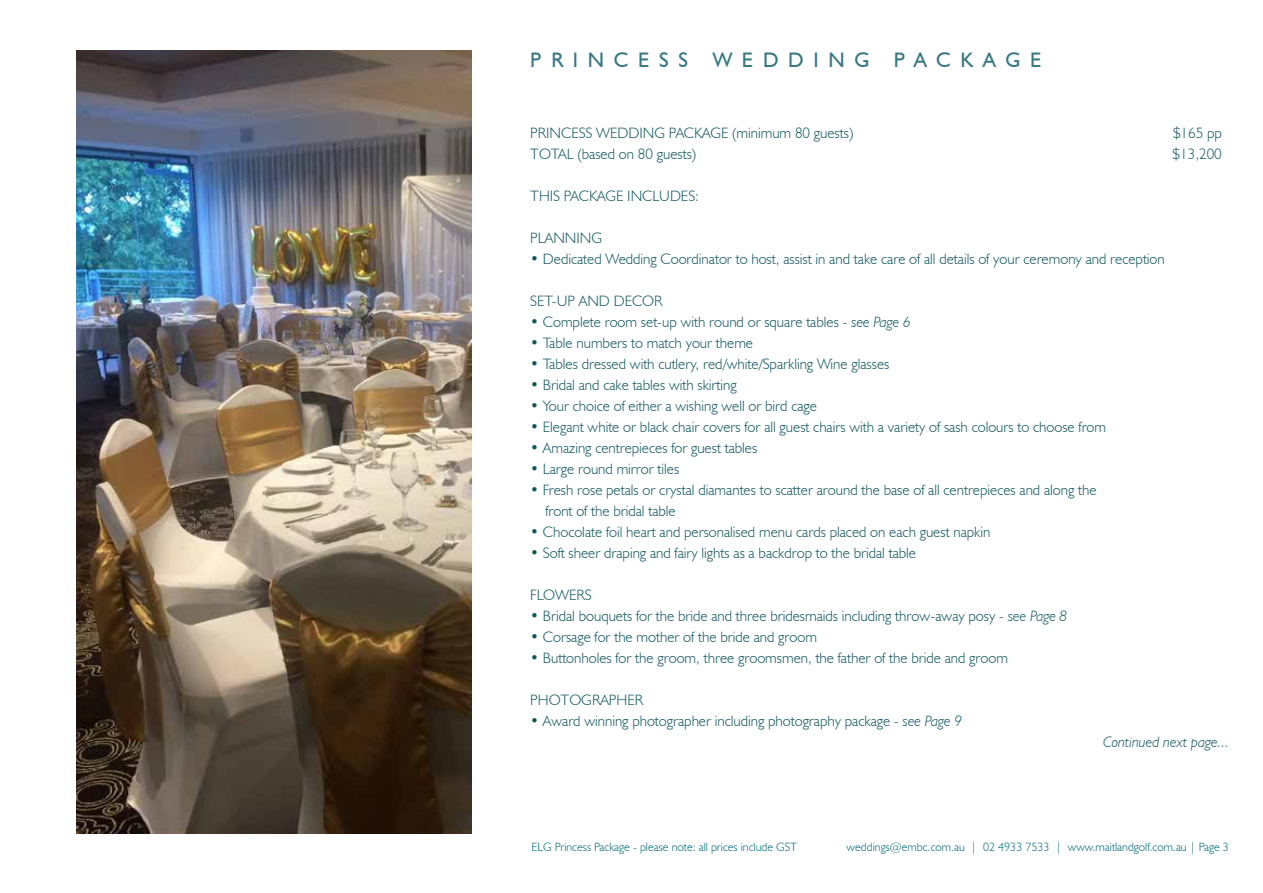
<style>
.page{position:relative;width:1263px;height:893px;background:#fff}
.page>*{position:absolute;margin:0;border:0;box-sizing:border-box;transform-origin:0 0}
.t1{font:21px "Humanist 521 BT";letter-spacing:.45em;color:#377784}
.t2{font:300 15px/21px "Humanist 521 BT";color:#10565f}
.t3{font:italic 300 15px "Humanist 521 BT";color:#10565f}
.t4{font:300 12px "Humanist 521 BT";color:#006a79}
.s1{font-style:italic}
</style>
<div class="page">
<img style="left:77px;top:50px;width:394px;height:783px">
<h1 class="t1" style="left:530px;top:47px;width:19px">PRIN</h1>
<h1 class="t1" style="left:614px;top:47px;width:42px">C ESS</h1>
<h1 class="t1" style="left:713px;top:47px;width:23px">WEDDIN</h1>
<h1 class="t1" style="left:854px;top:47px;width:189px">G PAC KAG E</h1>
<p class="t2" style="left:530px;top:122px;width:324px">PRINCESS WEDDING PACKAGE (minimum 80 guests)</p>
<p class="t2" style="left:1173px;top:122px;width:50px">$165 pp</p>
<p class="t2" style="left:530px;top:143px;width:167px">TOTAL (based on 80 guests)</p>
<p class="t2" style="left:1173px;top:143px;width:51px">$13,200</p>
<p class="t2" style="left:530px;top:185px;width:43px">this package</p>
<p class="t2" style="left:627px;top:185px;width:14px">Incl</p>
<p class="t2" style="left:659px;top:185px;width:41px">udes:</p>
<p class="t2" style="left:530px;top:227px;width:18px">Planning</p>
<p class="t2" style="left:530px;top:248px;width:636px">• Dedicated Wedding Coordinator to host, assist in and take care of all details of your ceremony and reception</p>
<p class="t2" style="left:530px;top:290px;width:60px">set-up and</p>
<p class="t2" style="left:614px;top:290px;width:11px">decor</p>
<p class="t2" style="left:530px;top:311px;width:382px">• Complete room set-up with round or square tables <span class="s1">- see Page 6</span></p>
<p class="t2" style="left:530px;top:332px;width:224px">• Table numbers to match your theme</p>
<p class="t2" style="left:530px;top:353px;width:361px">• Tables dressed with cutlery, red/white/Sparkling Wine glasses</p>
<p class="t2" style="left:530px;top:374px;width:208px">• Bridal and cake tables with skirting</p>
<p class="t2" style="left:530px;top:395px;width:288px">• Your choice of either a wishing well or bird cage</p>
<p class="t2" style="left:530px;top:416px;width:577px">• Elegant white or black chair covers for all guest chairs with a variety of sash colours to choose from</p>
<p class="t2" style="left:530px;top:437px;width:229px">• Amazing centrepieces for guest tables</p>
<p class="t2" style="left:530px;top:458px;width:150px">• Large round mirror tiles</p>
<p class="t2" style="left:545px;top:479px;width:553px;text-indent:-15px">• Fresh rose petals or crystal diamantes to scatter around the base of all centrepieces and along the front of the bridal table</p>
<p class="t2" style="left:530px;top:521px;width:462px">• Chocolate foil heart and personalised menu cards placed on each guest napkin</p>
<p class="t2" style="left:530px;top:542px;width:387px">• Soft sheer draping and fairy lights as a backdrop to the bridal table</p>
<p class="t2" style="left:530px;top:584px;width:10px">flowers</p>
<p class="t2" style="left:530px;top:605px;width:538px">• Bridal bouquets for the bride and three bridesmaids including throw-away posy <span class="s1">- see Page 8</span></p>
<p class="t2" style="left:530px;top:626px;width:288px">• Corsage for the mother of the bride and groom</p>
<p class="t2" style="left:530px;top:647px;width:479px">• Buttonholes for the groom, three groomsmen, the father of the bride and groom</p>
<p class="t2" style="left:530px;top:689px;width:29px">photograp</p>
<p class="t2" style="left:616px;top:689px;width:20px">her</p>
<p class="t2" style="left:530px;top:710px;width:433px">• Award winning photographer including photography package <span class="s1">- see Page 9</span></p>
<p class="t3" style="left:1103px;top:732px;width:127px">Continued next page...</p>
<p class="t4" style="left:531px;top:840px;width:267px">ELG Princess Package - please note: all prices include GST</p>
<p class="t4" style="left:847px;top:840px;width:384px">weddings@embc.com.au | 02 4933 7533 | www.maitlandgolf.com.au | Page 3</p>
</div>
